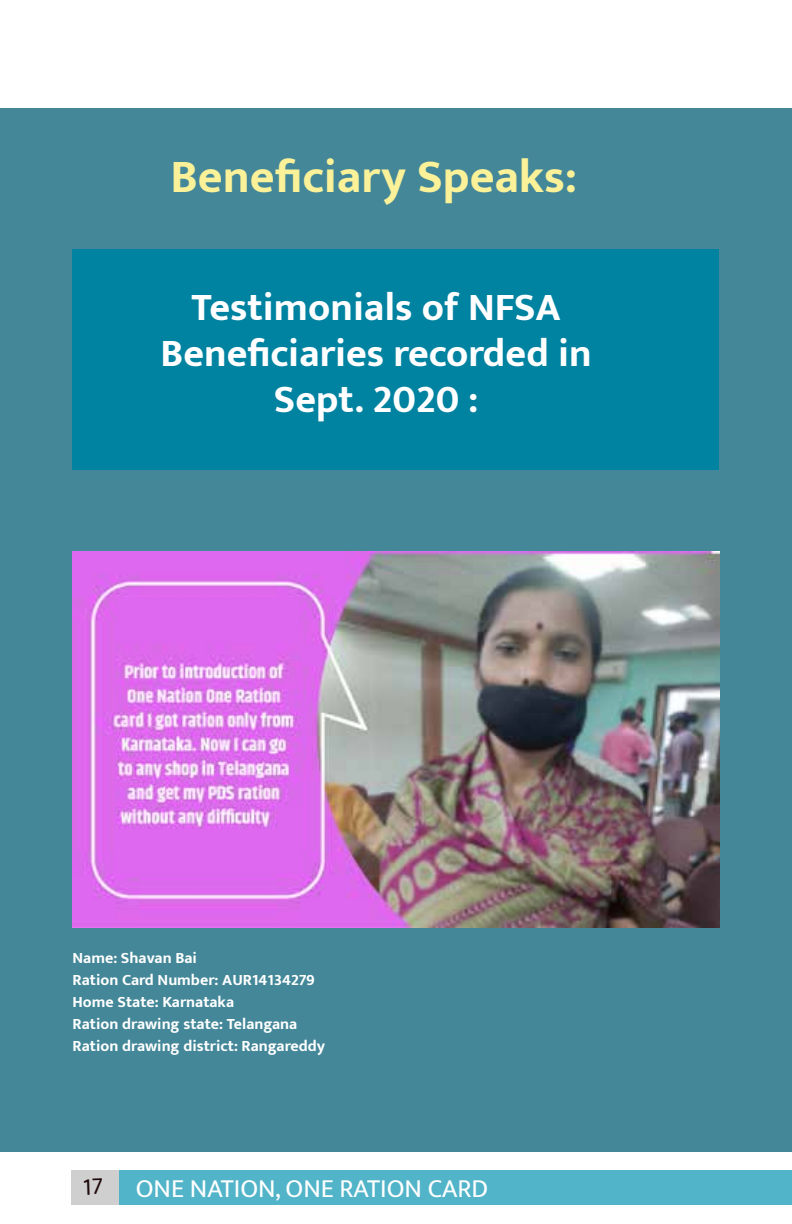
<style>
.page{position:relative;width:792px;height:1224px;background:#fff}
.page>*{position:absolute;margin:0;border:0;box-sizing:border-box;transform-origin:0 0}
.t1{font:700 48px "Mukta";color:#faf199}
.t2{font:700 40px/46px "Mukta";color:#fff;text-align:center}
.t3{font:26px "Mukta";color:#fff}
.t4{font:700 16px/22px "Mukta";color:#fff}
</style>
<div class="page">
<div style="left:71px;top:1171px;width:721px;height:34px;background:#cfcfd0"></div>
<div style="left:119px;top:1171px;width:673px;height:34px;background:#52b4c9"></div>
<div style="left:0;top:108px;width:791px;height:1044px;background:#438798"></div>
<hr style="left:791px;top:108px;width:1px;height:1044px;background:#438798">
<div style="left:73px;top:249px;width:646px;height:220px;background:#0082a1"></div>
<img style="left:73px;top:552px;width:646px;height:375px">
<h1 class="t1" style="left:171px;top:148px;width:408px">Beneficiary Speaks:</h1>
<h2 class="t2" style="left:161px;top:283px;width:433px">Testimonials of NFSA<br>Beneficiaries recorded in<br>Sept. 2020 :</h2>
<p class="t4" style="left:73px;top:947px;width:254px">Name: Shavan Bai<br>Ration Card Number: AUR14134279<br>Home State: Karnataka<br>Ration drawing state: Telangana<br>Ration drawing district: Rangareddy</p>
<h3 class="t3" style="left:136px;top:1173px;width:354px">ONE NATION, ONE RATION CARD</h3>
</div>
